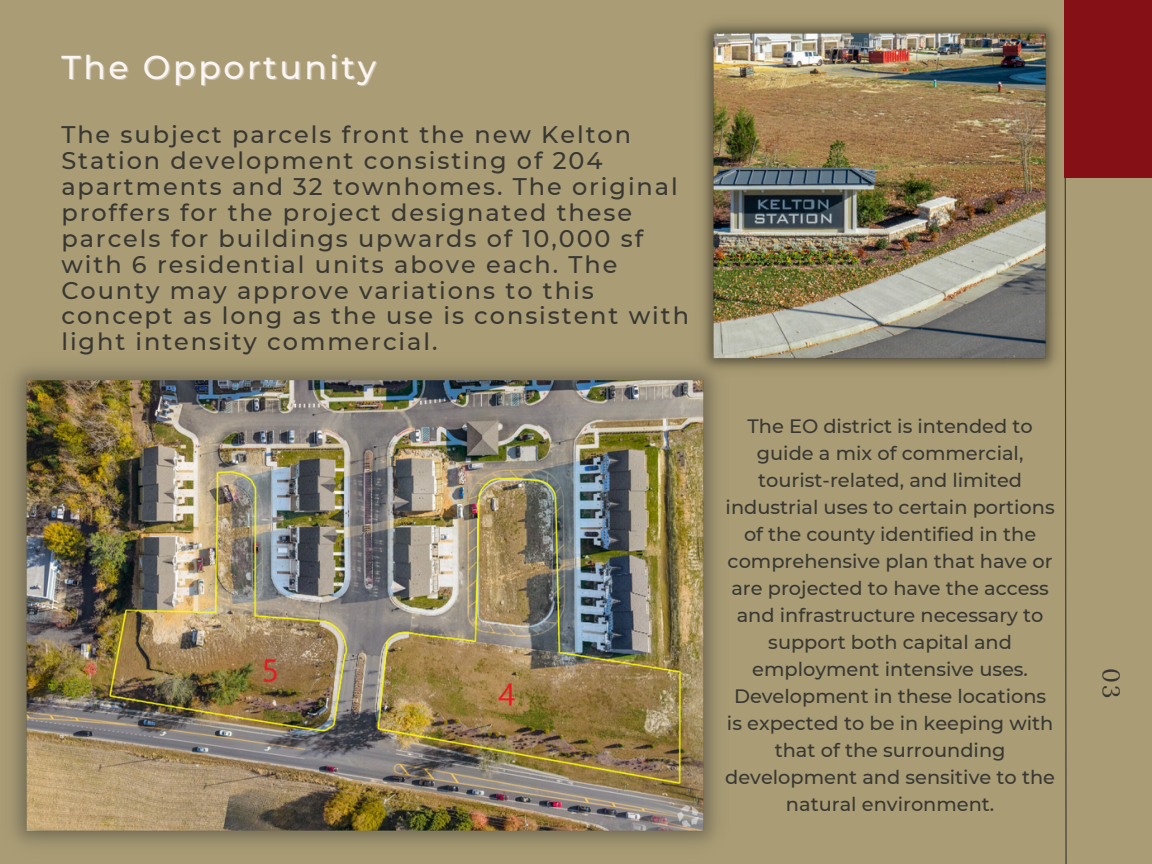
<style>
.page{position:relative;width:1152px;height:864px;background:#aa9d75}
.page>*{position:absolute;margin:0;border:0;box-sizing:border-box;transform-origin:0 0}
.t1{font:500 33px "Montserrat";letter-spacing:.08em;color:#fbf5f3}
.t2{font:500 24px/25.8px "Montserrat";letter-spacing:.08em;color:#383733}
.t3{font:24px "Lora";color:#383733}
.t4{font:500 19.35px/27px "Montserrat";color:#383733;text-align:center}
</style>
<div class="page">
<img style="left:702px;top:22px;width:355px;height:347px">
<img style="left:13px;top:291px;width:822px;height:554px">
<svg style="left:1064px;top:178px;width:3px;height:686px"></svg>
<div style="left:1064px;top:0;width:88px;height:178px;background:#851015"></div>
<p class="t1" style="left:61px;top:47px;width:316px">The Opportunity</p>
<h1 class="t2" style="left:61px;top:122px;width:629px">The subject parcels front the new Kelton Station development consisting of 204 apartments and 32 townhomes. The original proffers for the project designated these parcels for buildings upwards of 10,000 sf with 6 residential units above each. The County may approve variations to this concept as long as the use is consistent with light intensity commercial.</h1>
<p class="t4" style="left:725px;top:412px;width:331px">The EO district is intended to guide a mix of commercial, tourist-related, and limited industrial uses to certain portions of the county identified in the comprehensive plan that have or are projected to have the access and infrastructure necessary to support both capital and employment intensive uses.<br>Development in these locations is expected to be in keeping with that of the surrounding development and sensitive to the natural environment.</p>
<h2 class="t3" style="left:1127px;top:668px;width:32px;rotate:90deg">03</h2>
</div>
